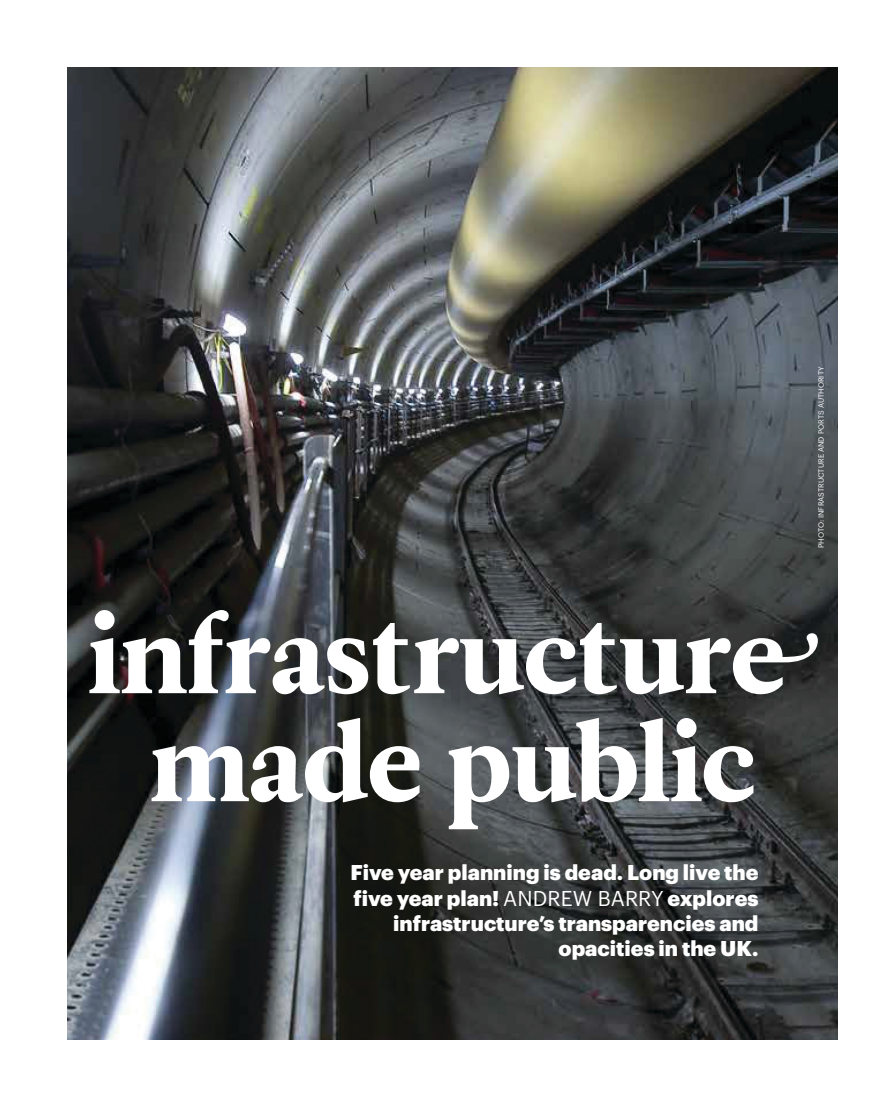
<style>
.page{position:relative;width:878px;height:1107px;background:#fff}
.page>*{position:absolute;margin:0;border:0;box-sizing:border-box;transform-origin:0 0}
.t1{font:108px/108px "Leitura News Roman 4";color:#fff;text-align:center}
.t2{font:900 21px/25.2px "Graphik";color:#fff;text-align:right}
.t3{font:7.5px "Graphik";letter-spacing:.005em;color:#fff}
.s1{font-weight:400}
</style>
<div class="page">
<img style="left:68px;top:68px;width:769px;height:972px">
<p class="t3" style="left:815px;top:548px;width:183px;rotate:-90deg">PHOTO: INFRASTRUCTURE AND PORTS AUTHORITY</p>
<h1 class="t1" style="left:87px;top:616px;width:732px">infrastructure made public</h1>
<p class="t2" style="left:350px;top:858px;width:409px">Five year planning is dead. Long live the five year plan! <span class="s1">ANDREW BARRY</span> explores infrastructure’s transparencies and opacities in the UK.</p>
</div>
